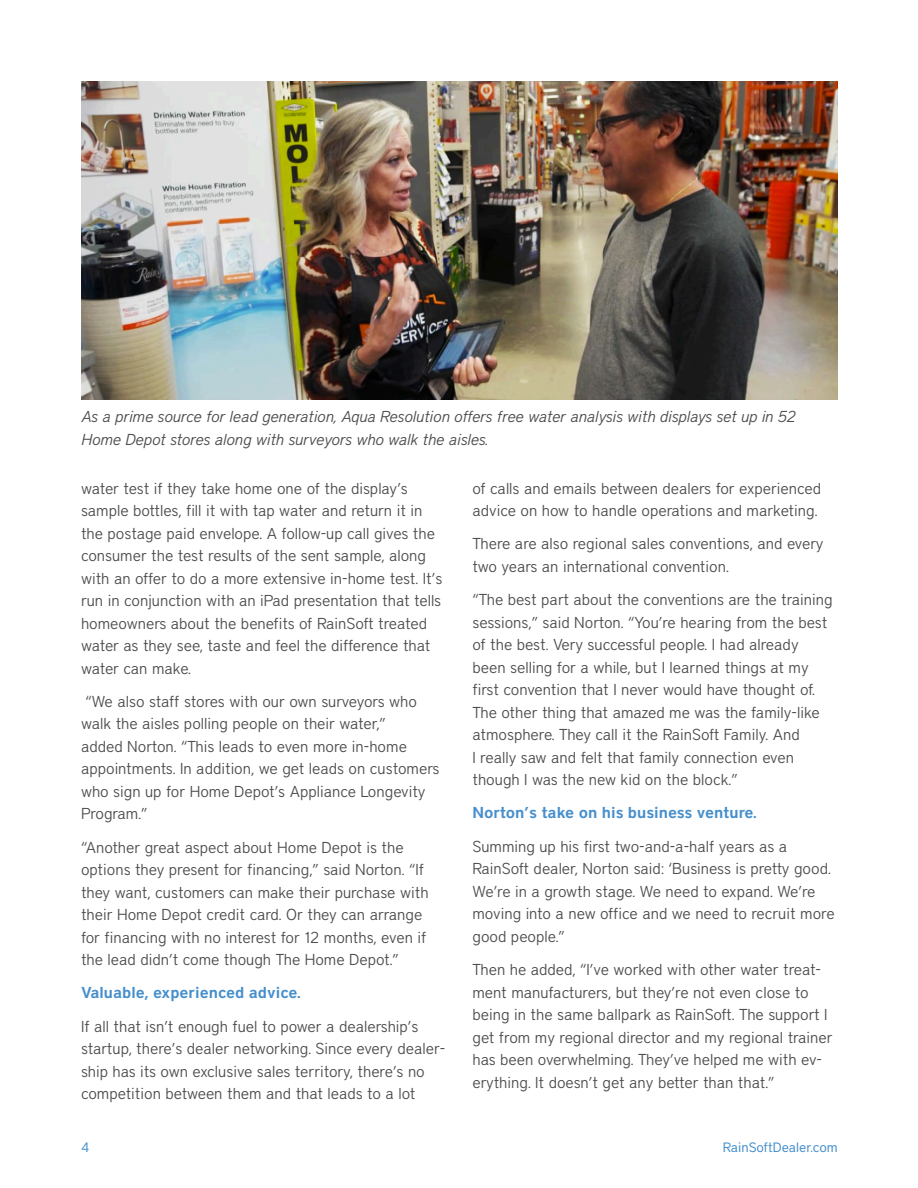
<style>
.page{position:relative;width:918px;height:1188px;background:#fff}
.page>*{position:absolute;margin:0;border:0;box-sizing:border-box;transform-origin:0 0}
.t1{font:300 15.75px/22.5px "District";color:#4b4c4d}
.t2{font:italic 300 15.75px/22.5px "District";letter-spacing:-.005em;color:#4b4c4d}
.t3{font:15.75px "District Demi";color:#468fcc}
.t4{font:13.5px "District";color:#468fcc}
</style>
<div class="page">
<img style="left:81px;top:81px;width:756px;height:319px">
<p class="t2" style="left:81px;top:405px;width:716px">As a prime source for lead generation, Aqua Resolution offers free water analysis with displays set up in 52<br>Home Depot stores along with surveyors who walk the aisles.</p>
<p class="t1" style="left:81px;top:477px;width:363px">water test if they take home one of the display’s sample bottles, fill it with tap water and return it in the postage paid envelope. A follow-up call gives the consumer the test results of the sent sample, along with an offer to do a more extensive in-home test. It’s run in conjunction with an iPad presentation that tells homeowners about the benefits of RainSoft treated water as they see, taste and feel the difference that water can make.</p>
<p class="t1" style="left:81px;top:690px;width:360px">“We also staff stores with our own surveyors who walk the aisles polling people on their water,”<br>added Norton. “This leads to even more in-home appointments. In addition, we get leads on customers who sign up for Home Depot’s Appliance Longevity Program.”</p>
<p class="t1" style="left:81px;top:836px;width:349px">“Another great aspect about Home Depot is the options they present for financing,” said Norton. “If they want, customers can make their purchase with their Home Depot credit card. Or they can arrange for financing with no interest for 12 months, even if the lead didn’t come though The Home Depot.”</p>
<p class="t3" style="left:81px;top:983px;width:221px">Valuable, experienced advice.</p>
<p class="t1" style="left:81px;top:1015px;width:366px">If all that isn’t enough fuel to power a dealership’s startup, there’s dealer networking. Since every dealer&shy;ship has its own exclusive sales territory, there’s no competition between them and that leads to a lot</p>
<p class="t1" style="left:472px;top:477px;width:350px">of calls and emails between dealers for experienced advice on how to handle operations and marketing.</p>
<p class="t1" style="left:472px;top:532px;width:353px">There are also regional sales conventions, and every two years an international convention.</p>
<p class="t1" style="left:472px;top:588px;width:362px">“The best part about the conventions are the training sessions,” said Norton. “You’re hearing from the best of the best. Very successful people. I had already been selling for a while, but I learned things at my first convention that I never would have thought of.<br>The other thing that amazed me was the family-like atmosphere. They call it the RainSoft Family. And<br>I really saw and felt that family connection even though I was the new kid on the block.”</p>
<p class="t3" style="left:472px;top:803px;width:286px">Norton’s take on his business venture.</p>
<p class="t1" style="left:472px;top:835px;width:364px">Summing up his first two-and-a-half years as a RainSoft dealer, Norton said: ‘Business is pretty good.<br>We’re in a growth stage. We need to expand. We’re moving into a new office and we need to recruit more good people.”</p>
<p class="t1" style="left:472px;top:958px;width:362px">Then he added, “I’ve worked with other water treat&shy;ment manufacturers, but they’re not even close to being in the same ballpark as RainSoft. The support I get from my regional director and my regional trainer has been overwhelming. They’ve helped me with ev&shy;erything. It doesn’t get any better than that.”</p>
<p class="t4" style="left:81px;top:1139px;width:10px">4</p>
<p class="t4" style="left:723px;top:1139px;width:116px">RainSoftDealer.com</p>
</div>
